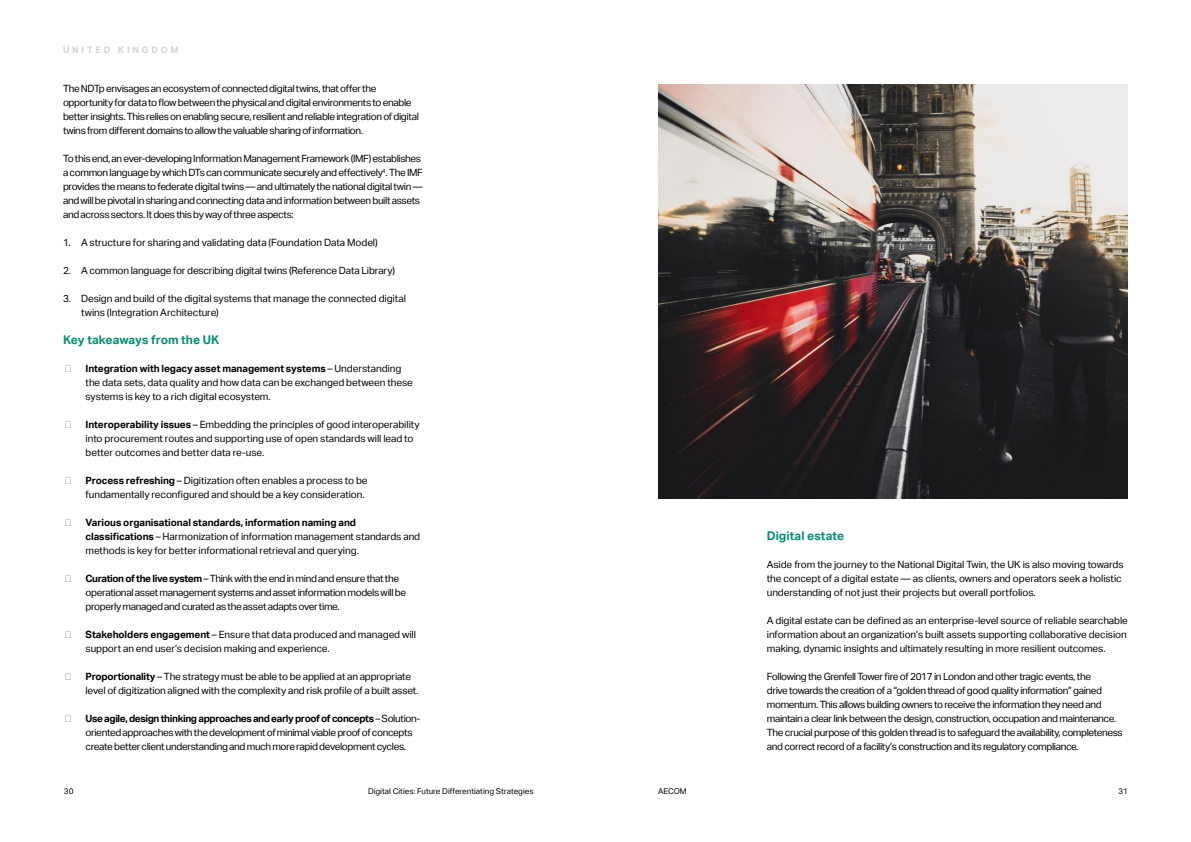
<style>
.page{position:relative;width:1191px;height:842px;background:#fff}
.page>*{position:absolute;margin:0;border:0;box-sizing:border-box;transform-origin:0 0}
.t1{font:700 12px "AECOM Sans";letter-spacing:.005em;color:#008f72}
.t2{font:10px/14px "AECOM Sans";letter-spacing:-.03em;color:#000}
.t3{font:10px/14px "AECOM Sans";letter-spacing:-.01em;color:#000}
.t4{font:10px/14px "AECOM Sans";letter-spacing:-.005em;color:#000}
.t5{font:700 9px "AECOM Sans";letter-spacing:.32em;color:#d1d3d4}
.t6{font:8px "AECOM Sans";color:#000}
.s1{font-weight:700}
</style>
<div class="page">
<img style="left:658px;top:84px;width:470px;height:414px">
<p class="t5" style="left:63px;top:45px;width:117px">UNITED KINGDOM</p>
<p class="t2" style="left:63px;top:82px;width:357px">The NDTp envisages an ecosystem of connected digital twins, that offer the opportunity for data to flow between the physical and digital environments to enable better insights. This relies on enabling secure, resilient and reliable integration of digital twins from different domains to allow the valuable sharing of information.</p>
<p class="t2" style="left:63px;top:152px;width:361px">To this end, an ever-developing Information Management Framework (IMF) establishes a common language by which DTs can communicate securely and effectively<sup>4</sup>. The IMF provides the means to federate digital twins — and ultimately the national digital twin — and will be pivotal in sharing and connecting data and information between built assets and across sectors. It does this by way of three aspects:</p>
<p class="t4" style="left:63px;top:236px;width:316px">1. A structure for sharing and validating data (Foundation Data Model)</p>
<p class="t2" style="left:63px;top:264px;width:333px">2. A common language for describing digital twins (Reference Data Library)</p>
<p class="t4" style="left:81px;top:292px;width:326px;text-indent:-18px">3. Design and build of the digital systems that manage the connected digital twins (Integration Architecture)</p>
<p class="t1" style="left:63px;top:333px;width:158px">Key takeaways from the UK</p>
<p class="t3" style="left:86px;top:362px;width:329px"><span class="s1">Integration with legacy asset management systems</span> – Understanding the data sets, data quality and how data can be exchanged between these systems is key to a rich digital ecosystem.</p>
<p class="t3" style="left:86px;top:418px;width:336px"><span class="s1">Interoperability issues</span> – Embedding the principles of good interoperability into procurement routes and supporting use of open standards will lead to better outcomes and better data re-use.</p>
<p class="t3" style="left:86px;top:474px;width:284px"><span class="s1">Process refreshing</span> – Digitization often enables a process to be fundamentally reconfigured and should be a key consideration.</p>
<p class="t4" style="left:86px;top:516px;width:336px"><span class="s1">Various organisational standards, information naming and classifications</span> – Harmonization of information management standards and methods is key for better informational retrieval and querying.</p>
<p class="t2" style="left:86px;top:572px;width:322px"><span class="s1">Curation of the live system</span> – Think with the end in mind and ensure that the operational asset management systems and asset information models will be properly managed and curated as the asset adapts over time.</p>
<p class="t4" style="left:86px;top:628px;width:332px"><span class="s1">Stakeholders engagement</span> – Ensure that data produced and managed will support an end user’s decision making and experience.</p>
<p class="t2" style="left:86px;top:670px;width:334px"><span class="s1">Proportionality</span> – The strategy must be able to be applied at an appropriate level of digitization aligned with the complexity and risk profile of a built asset.</p>
<p class="t2" style="left:86px;top:712px;width:336px"><span class="s1">Use agile, design thinking approaches and early proof of concepts</span> – Solution&shy;oriented approaches with the development of minimal viable proof of concepts create better client understanding and much more rapid development cycles.</p>
<p class="t6" style="left:64px;top:786px;width:11px">30</p>
<p class="t6" style="left:368px;top:786px;width:167px">Digital Cities: Future Differentiating Strategies</p>
<p class="t1" style="left:767px;top:529px;width:79px">Digital estate</p>
<p class="t3" style="left:767px;top:558px;width:358px">Aside from the journey to the National Digital Twin, the UK is also moving towards the concept of a digital estate — as clients, owners and operators seek a holistic understanding of not just their projects but overall portfolios.</p>
<p class="t3" style="left:767px;top:614px;width:362px">A digital estate can be defined as an enterprise-level source of reliable searchable information about an organization’s built assets supporting collaborative decision making, dynamic insights and ultimately resulting in more resilient outcomes.</p>
<p class="t2" style="left:767px;top:670px;width:357px">Following the Grenfell Tower fire of 2017 in London and other tragic events, the<br>drive towards the creation of a “golden thread of good quality information” gained momentum. This allows building owners to receive the information they need and maintain a clear link between the design, construction, occupation and maintenance.<br>The crucial purpose of this golden thread is to safeguard the availability, completeness and correct record of a facility’s construction and its regulatory compliance.</p>
<p class="t6" style="left:658px;top:786px;width:30px">AECOM</p>
<p class="t6" style="left:1118px;top:786px;width:11px">31</p>
</div>
